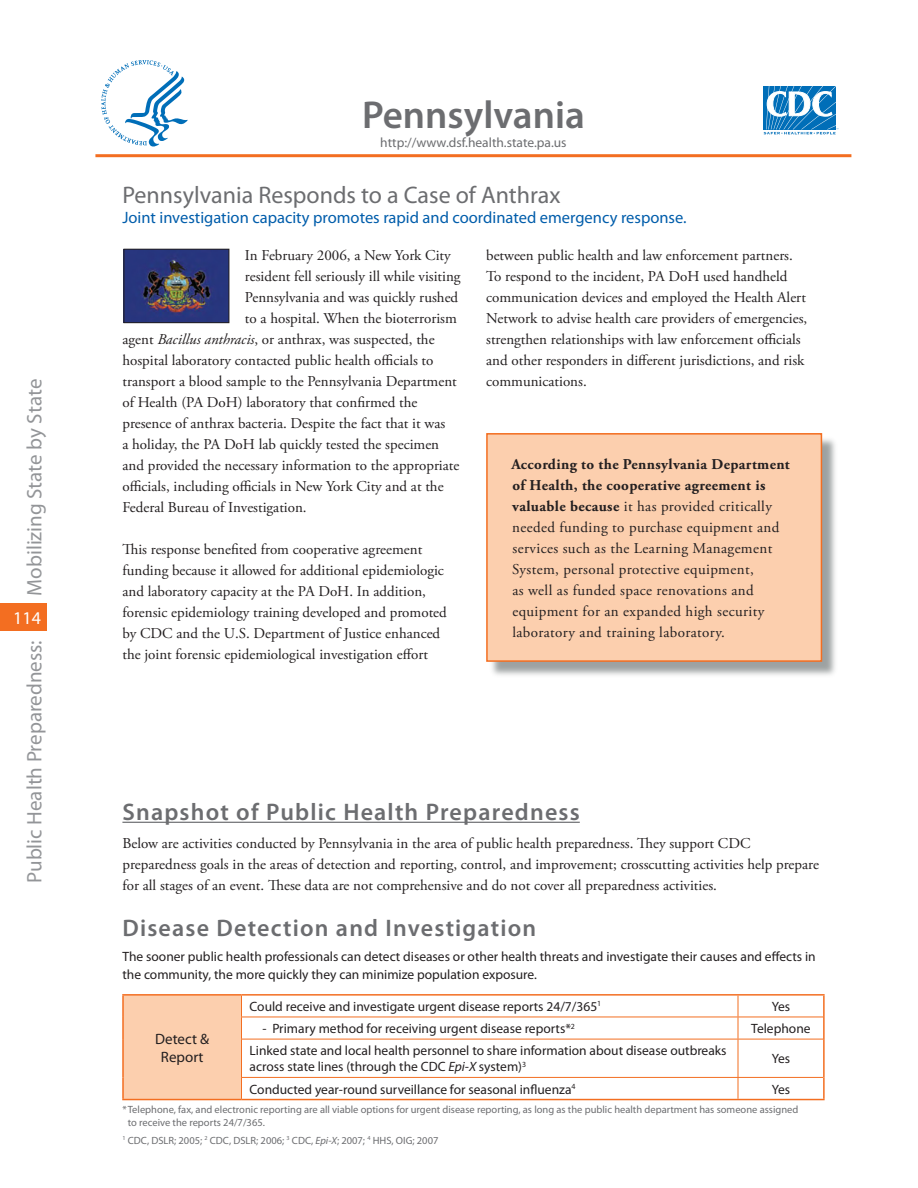
<style>
.page{position:relative;width:918px;height:1188px;background:#fff}
.page>*{position:absolute;margin:0;border:0;box-sizing:border-box;transform-origin:0 0}
.Image{font:600 39px "Myriad Pro";color:#6c6d70}
.Image-2{font:600 24px "Myriad Pro";letter-spacing:.05em;color:#6c6d70}
.Image-3{font:24px "Myriad Pro";color:#6c6d70}
.Image-4{font:21px "Myriad Pro";color:#939598}
.Image-5{font:18px "Myriad Pro";color:#fff}
.Image-6{font:16.5px "Myriad Pro";color:#015dab}
.Image-7{font:15px/21px "Adobe Garamond Pro";color:#231f20}
.Image-8{font:15px/21px "Adobe Garamond Pro";letter-spacing:.025em;color:#231f20}
.Image-9{font:15px/18px "Myriad Pro";color:#231f20;text-align:center}
.Image-10{font:13.5px/18px "Myriad Pro";color:#231f20}
.Image-11{font:13.5px "Myriad Pro";color:#6c6d70}
.Image-12{font:10.5px/12.8px "Myriad Pro";color:#6c6d70}
.s1{font-style:italic}
.s2{font-weight:700}
</style>
<div class="page">
<div style="left:0;top:604px;width:47px;height:27px;background:#f36e21"></div>
<hr style="left:122px;top:822px;width:458px;height:1px;background:#6c6d70">
<div style="left:123px;top:995px;width:119px;height:105px;background:#fccfae"></div>
<hr style="left:122px;top:994px;width:120px;height:2px;background:#f36e21">
<hr style="left:122px;top:996px;width:2px;height:21px;background:#f36e21">
<hr style="left:122px;top:1017px;width:2px;height:22px;background:#f36e21">
<hr style="left:122px;top:1039px;width:2px;height:38px;background:#f36e21">
<hr style="left:122px;top:1077px;width:2px;height:22px;background:#f36e21">
<hr style="left:122px;top:1099px;width:120px;height:1px;background:#f36e21">
<hr style="left:242px;top:994px;width:496px;height:2px;background:#f36e21">
<hr style="left:738px;top:994px;width:87px;height:2px;background:#f36e21">
<hr style="left:823px;top:996px;width:2px;height:21px;background:#f36e21">
<hr style="left:823px;top:1017px;width:2px;height:22px;background:#f36e21">
<hr style="left:823px;top:1039px;width:2px;height:38px;background:#f36e21">
<hr style="left:823px;top:1077px;width:2px;height:22px;background:#f36e21">
<hr style="left:242px;top:1099px;width:496px;height:1px;background:#f36e21">
<hr style="left:738px;top:1099px;width:87px;height:1px;background:#f36e21">
<hr style="left:241px;top:1017px;width:497px;height:1px;background:#f36e21">
<svg style="left:241px;top:996px;width:1px;height:43px"></svg>
<hr style="left:738px;top:1017px;width:85px;height:1px;background:#f36e21">
<svg style="left:738px;top:996px;width:1px;height:43px"></svg>
<hr style="left:241px;top:1039px;width:497px;height:1px;background:#f36e21">
<hr style="left:241px;top:1039px;width:1px;height:38px;background:#f36e21">
<hr style="left:738px;top:1039px;width:85px;height:1px;background:#f36e21">
<hr style="left:738px;top:1039px;width:1px;height:38px;background:#f36e21">
<hr style="left:241px;top:1077px;width:497px;height:1px;background:#f36e21">
<svg style="left:241px;top:1078px;width:1px;height:21px"></svg>
<hr style="left:738px;top:1077px;width:85px;height:1px;background:#f36e21">
<svg style="left:738px;top:1078px;width:1px;height:21px"></svg>
<hr style="left:95px;top:154px;width:756px;height:3px;background:#f36e21">
<img style="left:126px;top:251px;width:101px;height:70px">
<div style="left:124px;top:249px;width:105px;height:74px;border:1px solid #231f20"></div>
<div style="left:488px;top:435px;width:350px;height:243px;background:#555d5d;opacity:.58"></div>
<div style="left:487px;top:434px;width:334px;height:227px;background:#fccfae"></div>
<div style="left:486px;top:433px;width:336px;height:229px;border:2px solid #f36e21"></div>
<svg style="left:101px;top:60px;width:87px;height:87px"></svg>
<svg style="left:764px;top:86px;width:74px;height:48px"></svg>
<p class="Image-4" style="left:21px;top:596px;width:218px;rotate:-90deg">Mobilizing State by State</p>
<p class="Image-5" style="left:13px;top:607px;width:29px">114</p>
<p class="Image-4" style="left:21px;top:883px;width:244px;rotate:-90deg">Public Health Preparedness:</p>
<p class="Image" style="left:362px;top:90px;width:224px">Pennsylvania</p>
<p class="Image-11" style="left:380px;top:134px;width:188px">http://www.dsf.health.state.pa.us</p>
<p class="Image-3" style="left:122px;top:181px;width:440px">Pennsylvania Responds to a Case of Anthrax</p>
<p class="Image-6" style="left:122px;top:208px;width:566px">Joint investigation capacity promotes rapid and coordinated emergency response.</p>
<p class="Image-7" style="left:245px;top:246px;width:207px">In February 2006, a New York City</p>
<p class="Image-7" style="left:245px;top:267px;width:217px">resident fell seriously ill while visiting</p>
<p class="Image-7" style="left:245px;top:288px;width:215px">Pennsylvania and was quickly rushed</p>
<p class="Image-7" style="left:245px;top:309px;width:213px">to a hospital. When the bioterrorism</p>
<p class="Image-7" style="left:122px;top:330px;width:314px">agent <span class="s1">Bacillus anthracis</span>, or anthrax, was suspected, the</p>
<p class="Image-7" style="left:122px;top:351px;width:313px">hospital laboratory contacted public health officials to</p>
<p class="Image-7" style="left:122px;top:372px;width:336px">transport a blood sample to the Pennsylvania Department</p>
<p class="Image-7" style="left:122px;top:393px;width:297px">of Health (PA DoH) laboratory that confirmed the</p>
<p class="Image-7" style="left:122px;top:414px;width:324px">presence of anthrax bacteria. Despite the fact that it was</p>
<p class="Image-7" style="left:122px;top:435px;width:318px">a holiday, the PA DoH lab quickly tested the specimen</p>
<p class="Image-7" style="left:122px;top:456px;width:339px">and provided the necessary information to the appropriate</p>
<p class="Image-7" style="left:122px;top:477px;width:323px">officials, including officials in New York City and at the</p>
<p class="Image-7" style="left:122px;top:498px;width:186px">Federal Bureau of Investigation.</p>
<p class="Image-7" style="left:122px;top:540px;width:326px">This response benefited from cooperative agreement funding because it allowed for additional epidemiologic and laboratory capacity at the PA DoH. In addition, forensic epidemiology training developed and promoted by CDC and the U.S. Department of Justice enhanced the joint forensic epidemiological investigation effort</p>
<p class="Image-7" style="left:486px;top:246px;width:323px">between public health and law enforcement partners.<br>To respond to the incident, PA DoH used handheld communication devices and employed the Health Alert Network to advise health care providers of emergencies, strengthen relationships with law enforcement officials and other responders in different jurisdictions, and risk communications.</p>
<p class="Image-8" style="left:511px;top:454px;width:280px"><span class="s2">According to the Pennsylvania Department of Health, the cooperative agreement is valuable because</span> it has provided critically needed funding to purchase equipment and services such as the Learning Management System, personal protective equipment,<br>as well as funded space renovations and equipment for an expanded high security laboratory and training laboratory.</p>
<p class="Image-2" style="left:122px;top:797px;width:459px">Snapshot of Public Health Preparedness</p>
<p class="Image-7" style="left:122px;top:833px;width:698px">Below are activities conducted by Pennsylvania in the area of public health preparedness. They support CDC preparedness goals in the areas of detection and reporting, control, and improvement; crosscutting activities help prepare for all stages of an event. These data are not comprehensive and do not cover all preparedness activities.</p>
<p class="Image-2" style="left:122px;top:913px;width:415px">Disease Detection and Investigation</p>
<p class="Image-10" style="left:122px;top:947px;width:695px">The sooner public health professionals can detect diseases or other health threats and investigate their causes and effects in the community, the more quickly they can minimize population exposure.</p>
<p class="Image-10" style="left:250px;top:997px;width:353px">Could receive and investigate urgent disease reports 24/7/365<sup>1</sup></p>
<p class="Image-10" style="left:772px;top:997px;width:20px">Yes</p>
<p class="Image-10" style="left:262px;top:1019px;width:314px">- Primary method for receiving urgent disease reports*<sup>2</sup></p>
<p class="Image-10" style="left:751px;top:1019px;width:61px">Telephone</p>
<p class="Image-10" style="left:250px;top:1042px;width:479px;line-height:16.2px">Linked state and local health personnel to share information about disease outbreaks across state lines (through the CDC <span class="s1">Epi-X</span> system)<sup>3</sup></p>
<p class="Image-10" style="left:772px;top:1050px;width:20px">Yes</p>
<p class="Image-10" style="left:250px;top:1080px;width:327px">Conducted year-round surveillance for seasonal influenza<sup>4</sup></p>
<p class="Image-10" style="left:772px;top:1080px;width:20px">Yes</p>
<p class="Image-12" style="left:128px;top:1103px;width:672px;text-indent:-5px">*Telephone, fax, and electronic reporting are all viable options for urgent disease reporting, as long as the public health department has someone assigned to receive the reports 24/7/365.</p>
<p class="Image-12" style="left:122px;top:1134px;width:318px"><sup>1</sup> CDC, DSLR; 2005; <sup>2</sup> CDC, DSLR; 2006; <sup>3</sup> CDC, <span class="s1">Epi-X</span>; 2007; <sup>4</sup> HHS, OIG; 2007</p>
<p class="Image-9" style="left:155px;top:1030px;width:56px">Detect &amp;<br>Report</p>
</div>
